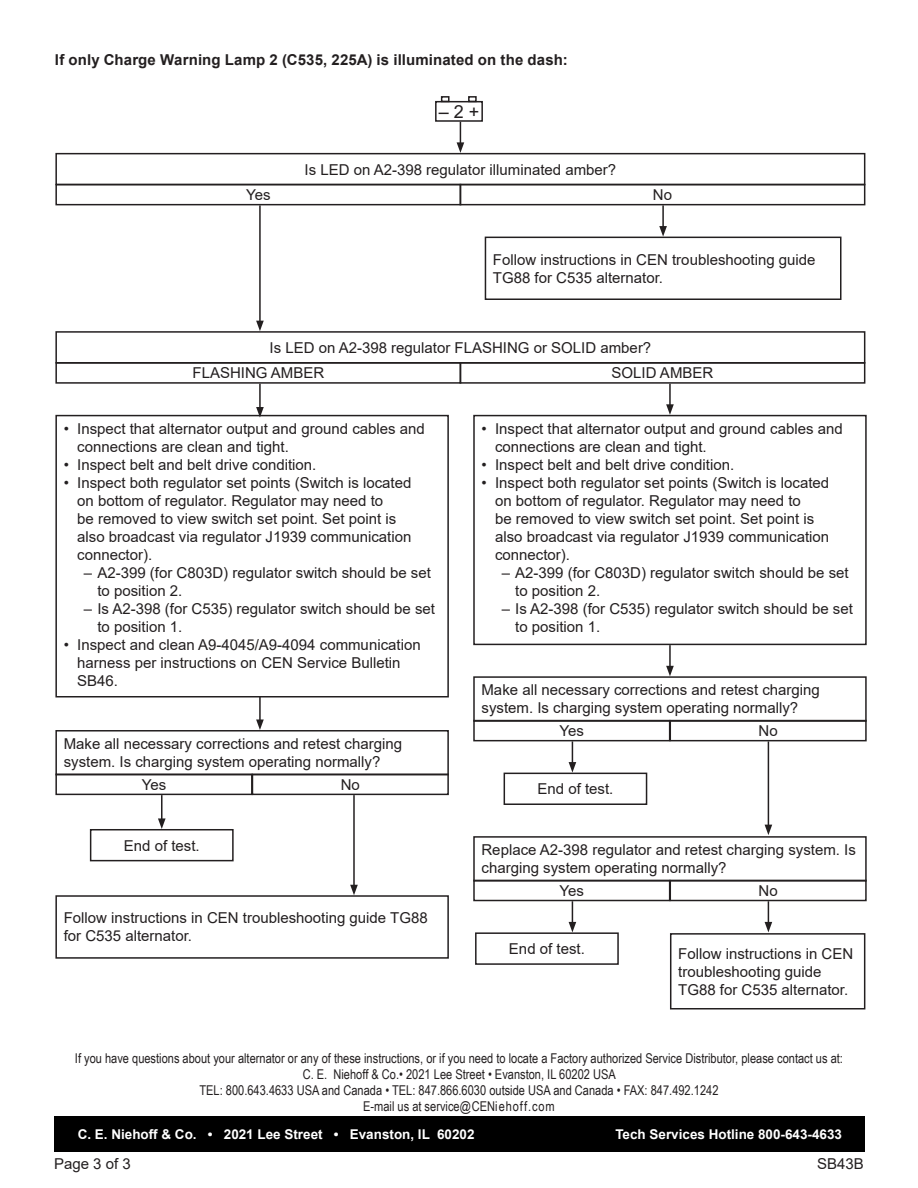
<style>
.page{position:relative;width:918px;height:1188px;background:#fff}
.page>*{position:absolute;margin:0;border:0;box-sizing:border-box;transform-origin:0 0}
.t1{font:18px "Arial";color:#231f20}
.Document_number{font:15px/18px "Arial";color:#231f20}
.Section_Header{font:700 15px "Arial";letter-spacing:.01em;color:#231f20}
.t2{font:13.5px/16.2px "Arial Narrow";color:#231f20;text-align:center}
.t3{font:700 13.5px "Arial";color:#fff}
</style>
<div class="page">
<div style="left:54px;top:1116px;width:811px;height:36px;background:#000"></div>
<div style="left:435px;top:101px;width:48px;height:21px;border:2px solid #231f20"></div>
<div style="left:441px;top:96px;width:9px;height:6px;border:2px solid #231f20"></div>
<div style="left:468px;top:96px;width:9px;height:6px;border:2px solid #231f20"></div>
<div style="left:55px;top:153px;width:810px;height:32px;border:2px solid #231f20"></div>
<div style="left:55px;top:184px;width:406px;height:21px;border:2px solid #231f20"></div>
<div style="left:460px;top:184px;width:405px;height:21px;border:2px solid #231f20"></div>
<div style="left:55px;top:331px;width:810px;height:33px;border:2px solid #231f20"></div>
<div style="left:55px;top:362px;width:406px;height:22px;border:2px solid #231f20"></div>
<div style="left:460px;top:362px;width:405px;height:22px;border:2px solid #231f20"></div>
<div style="left:485px;top:237px;width:357px;height:63px;border:2px solid #231f20"></div>
<div style="left:55px;top:895px;width:394px;height:64px;border:2px solid #231f20"></div>
<div style="left:670px;top:933px;width:195px;height:77px;border:2px solid #231f20"></div>
<div style="left:90px;top:829px;width:144px;height:32px;border:2px solid #231f20"></div>
<div style="left:504px;top:773px;width:143px;height:32px;border:2px solid #231f20"></div>
<div style="left:475px;top:932px;width:144px;height:33px;border:2px solid #231f20"></div>
<div style="left:55px;top:415px;width:394px;height:283px;border:2px solid #231f20"></div>
<div style="left:473px;top:415px;width:394px;height:230px;border:2px solid #231f20"></div>
<div style="left:55px;top:730px;width:394px;height:45px;border:2px solid #231f20"></div>
<div style="left:55px;top:774px;width:198px;height:21px;border:2px solid #231f20"></div>
<div style="left:252px;top:774px;width:197px;height:21px;border:2px solid #231f20"></div>
<div style="left:473px;top:676px;width:394px;height:46px;border:2px solid #231f20"></div>
<div style="left:473px;top:720px;width:197px;height:21px;border:2px solid #231f20"></div>
<div style="left:670px;top:720px;width:197px;height:21px;border:2px solid #231f20"></div>
<div style="left:473px;top:836px;width:394px;height:46px;border:2px solid #231f20"></div>
<div style="left:473px;top:880px;width:197px;height:21px;border:2px solid #231f20"></div>
<div style="left:670px;top:880px;width:197px;height:21px;border:2px solid #231f20"></div>
<hr style="left:662px;top:205px;width:2px;height:23px;background:#231f20">
<svg style="left:659px;top:226px;width:8px;height:11px"></svg>
<hr style="left:259px;top:205px;width:2px;height:118px;background:#231f20">
<svg style="left:256px;top:321px;width:8px;height:10px"></svg>
<hr style="left:669px;top:384px;width:2px;height:23px;background:#231f20">
<svg style="left:666px;top:404px;width:8px;height:11px"></svg>
<hr style="left:259px;top:696px;width:2px;height:26px;background:#231f20">
<svg style="left:256px;top:720px;width:8px;height:10px"></svg>
<hr style="left:259px;top:384px;width:2px;height:25px;background:#231f20">
<svg style="left:256px;top:407px;width:8px;height:11px"></svg>
<hr style="left:669px;top:645px;width:2px;height:23px;background:#231f20">
<svg style="left:666px;top:666px;width:8px;height:10px"></svg>
<hr style="left:161px;top:795px;width:2px;height:26px;background:#231f20">
<svg style="left:158px;top:818px;width:8px;height:11px"></svg>
<hr style="left:353px;top:795px;width:2px;height:92px;background:#231f20">
<svg style="left:350px;top:885px;width:8px;height:10px"></svg>
<svg style="left:569px;top:741px;width:7px;height:32px"></svg>
<hr style="left:768px;top:741px;width:1px;height:86px;background:#231f20">
<svg style="left:765px;top:825px;width:7px;height:10px"></svg>
<svg style="left:569px;top:901px;width:7px;height:31px"></svg>
<svg style="left:765px;top:901px;width:7px;height:31px"></svg>
<svg style="left:457px;top:122px;width:7px;height:31px"></svg>
<p class="Section_Header" style="left:55px;top:49px;width:514px">If only Charge Warning Lamp 2 (C535, 225A) is illuminated on the dash:</p>
<p class="t1" style="left:439px;top:99px;width:42px">‒ 2 +</p>
<p class="Document_number" style="left:305px;top:160px;width:313px">Is LED on A2-398 regulator illuminated amber?</p>
<p class="Document_number" style="left:246px;top:186px;width:26px">Yes</p>
<p class="Document_number" style="left:653px;top:186px;width:21px">No</p>
<p class="Document_number" style="left:493px;top:250px;width:324px">Follow instructions in CEN troubleshooting guide<br>TG88 for C535 alternator.</p>
<p class="Document_number" style="left:270px;top:338px;width:383px">Is LED on A2-398 regulator FLASHING or SOLID amber?</p>
<p class="Document_number" style="left:193px;top:364px;width:133px">FLASHING AMBER</p>
<p class="Document_number" style="left:612px;top:364px;width:103px">SOLID AMBER</p>
<p class="Document_number" style="left:77px;top:420px;width:349px;text-indent:-14px">• Inspect that alternator output and ground cables and connections are clean and tight.</p>
<p class="Document_number" style="left:64px;top:456px;width:254px">• Inspect belt and belt drive condition.</p>
<p class="Document_number" style="left:77px;top:474px;width:336px;text-indent:-14px">• Inspect both regulator set points (Switch is located on bottom of regulator. Regulator may need to<br>be removed to view switch set point. Set point is also broadcast via regulator J1939 communication connector).</p>
<p class="Document_number" style="left:97px;top:564px;width:335px;text-indent:-14px">– A2-399 (for C803D) regulator switch should be set to position 2.</p>
<p class="Document_number" style="left:97px;top:600px;width:339px;text-indent:-14px">– Is A2-398 (for C535) regulator switch should be set to position 1.</p>
<p class="Document_number" style="left:77px;top:636px;width:345px;text-indent:-14px">• Inspect and clean A9-4045/A9-4094 communication harness per instructions on CEN Service Bulletin<br>SB46.</p>
<p class="Document_number" style="left:64px;top:735px;width:340px">Make all necessary corrections and retest charging system. Is charging system operating normally?</p>
<p class="Document_number" style="left:142px;top:775px;width:26px">Yes</p>
<p class="Document_number" style="left:341px;top:775px;width:21px">No</p>
<p class="Document_number" style="left:124px;top:836px;width:77px">End of test.</p>
<p class="Document_number" style="left:64px;top:909px;width:366px">Follow instructions in CEN troubleshooting guide TG88 for C535 alternator.</p>
<p class="Document_number" style="left:495px;top:420px;width:349px;text-indent:-14px">• Inspect that alternator output and ground cables and connections are clean and tight.</p>
<p class="Document_number" style="left:482px;top:456px;width:254px">• Inspect belt and belt drive condition.</p>
<p class="Document_number" style="left:495px;top:474px;width:336px;text-indent:-14px">• Inspect both regulator set points (Switch is located on bottom of regulator. Regulator may need to<br>be removed to view switch set point. Set point is also broadcast via regulator J1939 communication connector).</p>
<p class="Document_number" style="left:515px;top:564px;width:335px;text-indent:-14px">– A2-399 (for C803D) regulator switch should be set to position 2.</p>
<p class="Document_number" style="left:515px;top:600px;width:339px;text-indent:-14px">– Is A2-398 (for C535) regulator switch should be set to position 1.</p>
<p class="Document_number" style="left:482px;top:681px;width:340px">Make all necessary corrections and retest charging system. Is charging system operating normally?</p>
<p class="Document_number" style="left:560px;top:722px;width:26px">Yes</p>
<p class="Document_number" style="left:759px;top:722px;width:21px">No</p>
<p class="Document_number" style="left:537px;top:780px;width:77px">End of test.</p>
<p class="Document_number" style="left:482px;top:841px;width:376px">Replace A2-398 regulator and retest charging system. Is charging system operating normally?</p>
<p class="Document_number" style="left:560px;top:882px;width:26px">Yes</p>
<p class="Document_number" style="left:759px;top:882px;width:21px">No</p>
<p class="Document_number" style="left:509px;top:940px;width:77px">End of test.</p>
<p class="Document_number" style="left:678px;top:944px;width:177px">Follow instructions in CEN troubleshooting guide<br>TG88 for C535 alternator.</p>
<p class="t2" style="left:75px;top:1049px;width:770px">If you have questions about your alternator or any of these instructions, or if you need to locate a Factory authorized Service Distributor, please contact us at:<br>C. E. Niehoff &amp; Co.• 2021 Lee Street • Evanston, IL 60202 USA<br>TEL: 800.643.4633 USA and Canada • TEL: 847.866.6030 outside USA and Canada • FAX: 847.492.1242<br>E-mail us at service@CENiehoff.com</p>
<p class="t3" style="left:78px;top:1125px;width:398px">C. E. Niehoff &amp; Co. • 2021 Lee Street • Evanston, IL 60202</p>
<p class="t3" style="left:615px;top:1125px;width:228px">Tech Services Hotline 800-643-4633</p>
<p class="Document_number" style="left:54px;top:1155px;width:78px">Page 3 of 3</p>
<p class="Document_number" style="left:817px;top:1155px;width:48px">SB43B</p>
</div>
